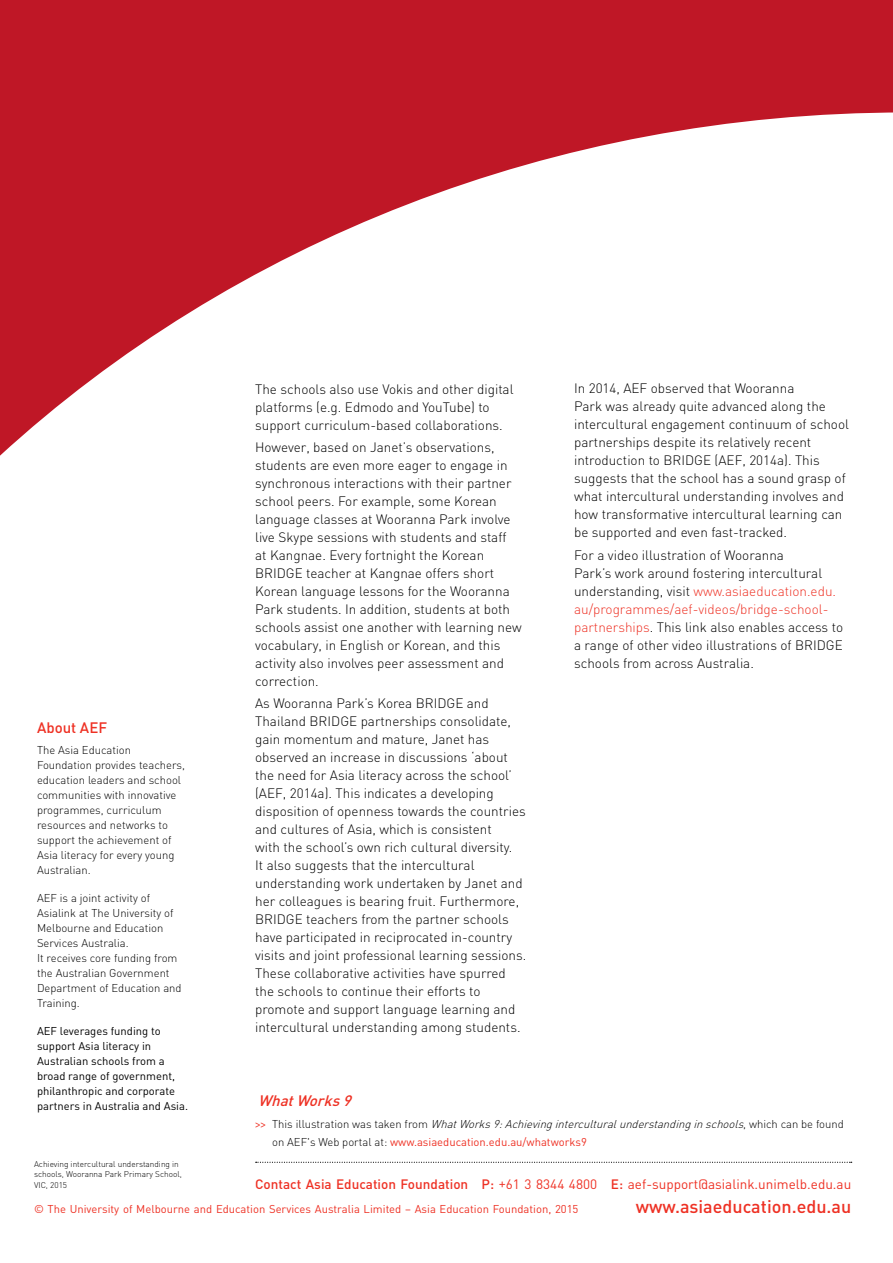
<style>
.page{position:relative;width:893px;height:1263px;background:#fff}
.page>*{position:absolute;margin:0;border:0;box-sizing:border-box;transform-origin:0 0}
.t1{font:500 18px "DIN";color:#ee3124}
.t2{font:italic 500 15px "DIN";color:#ee3124}
.t3{font:500 15px "DIN";color:#ee3124}
.t4{font:300 13.5px/18px "DIN";color:#000}
.t5{font:13.5px "DIN";color:#ee3124}
.t6{font:300 11.25px/15px "DIN";color:#000}
.t7{font:11.25px/15px "DIN";color:#000}
.t8{font:11.25px "DIN";color:#ee3124}
.t9{font:300 8.25px/10.5px "DIN";color:#000}
.s1{color:#ee3124}
.s2{font-family:"Calibri";font-weight:400;font-size:10.5px;color:#ee3124}
.s3{font-style:italic}
.s4{font-weight:400;color:#ee3124}
.s5{font-weight:500}
</style>
<div class="page">
<svg style="left:0;top:0;width:893px;height:456px"></svg>
<svg style="left:256px;top:1162px;width:596px;height:1px"></svg>
<p class="t4" style="left:574px;top:379px;width:276px">In 2014, AEF observed that Wooranna<br>Park was already quite advanced along the intercultural engagement continuum of school partnerships despite its relatively recent introduction to BRIDGE (AEF, 2014a). This suggests that the school has a sound grasp of what intercultural understanding involves and how transformative intercultural learning can be supported and even fast-tracked.</p>
<p class="t4" style="left:574px;top:546px;width:271px">For a video illustration of Wooranna<br>Park’s work around fostering intercultural understanding, visit <span class="s1">www.asiaeducation.edu. au/programmes/aef-videos/bridge-school&shy;partnerships</span>. This link also enables access to a range of other video illustrations of BRIDGE schools from across Australia.</p>
<p class="t4" style="left:255px;top:380px;width:260px">The schools also use Vokis and other digital platforms (e.g. Edmodo and YouTube) to support curriculum-based collaborations.</p>
<p class="t4" style="left:255px;top:438px;width:268px">However, based on Janet’s observations, students are even more eager to engage in synchronous interactions with their partner school peers. For example, some Korean language classes at Wooranna Park involve live Skype sessions with students and staff<br>at Kangnae. Every fortnight the Korean BRIDGE teacher at Kangnae offers short Korean language lessons for the Wooranna Park students. In addition, students at both schools assist one another with learning new vocabulary, in English or Korean, and this activity also involves peer assessment and correction.</p>
<p class="t4" style="left:255px;top:694px;width:273px">As Wooranna Park’s Korea BRIDGE and Thailand BRIDGE partnerships consolidate, gain momentum and mature, Janet has observed an increase in discussions ‘about the need for Asia literacy across the school’ (AEF, 2014a). This indicates a developing disposition of openness towards the countries and cultures of Asia, which is consistent<br>with the school’s own rich cultural diversity.<br>It also suggests that the intercultural understanding work undertaken by Janet and her colleagues is bearing fruit. Furthermore, BRIDGE teachers from the partner schools have participated in reciprocated in-country visits and joint professional learning sessions.<br>These collaborative activities have spurred the schools to continue their efforts to promote and support language learning and intercultural understanding among students.</p>
<p class="t3" style="left:37px;top:718px;width:72px">About AEF</p>
<p class="t6" style="left:37px;top:742px;width:150px">The Asia Education<br>Foundation provides teachers, education leaders and school communities with innovative programmes, curriculum resources and networks to support the achievement of<br>Asia literacy for every young<br>Australian.</p>
<p class="t6" style="left:37px;top:890px;width:146px">AEF is a joint activity of<br>Asialink at The University of<br>Melbourne and Education<br>Services Australia.<br>It receives core funding from the Australian Government<br>Department of Education and<br>Training.</p>
<p class="t7" style="left:37px;top:1023px;width:153px">AEF leverages funding to support Asia literacy in<br>Australian schools from a broad range of government, philanthropic and corporate partners in Australia and Asia.</p>
<p class="t2" style="left:258px;top:1091px;width:99px">WhatWorks9</p>
<p class="t6" style="left:272px;top:1115px;width:573px;line-height:18px;text-indent:-17px"><span class="s2">&gt; &gt;</span> T h i s i l l u s t ra t i o n w a s t a k e n f ro m <span class="s3">WhatWorks9:Achievinginterculturalunderstandinginschools</span>, w h i c h c a n b e f o u n d on AEF's Web portal at: <span class="s4">www.asiaeducation.edu.au/whatworks9</span></p>
<p class="t5" style="left:255px;top:1176px;width:598px"><span class="s5">Contact Asia Education Foundation P:</span> +61 3 8344 4800 <span class="s5">E:</span> aef-support@asialink.unimelb.edu.au</p>
<p class="t8" style="left:34px;top:1201px;width:546px">© The University of Melbourne and Education Services Australia Limited – Asia Education Foundation, 2015</p>
<h1 class="t1" style="left:636px;top:1194px;width:217px">www.asiaeducation.edu.au</h1>
<p class="t9" style="left:34px;top:1159px;width:149px">Achieving intercultural understanding in schools, Wooranna Park Primary School,<br>VIC, 2015</p>
</div>
